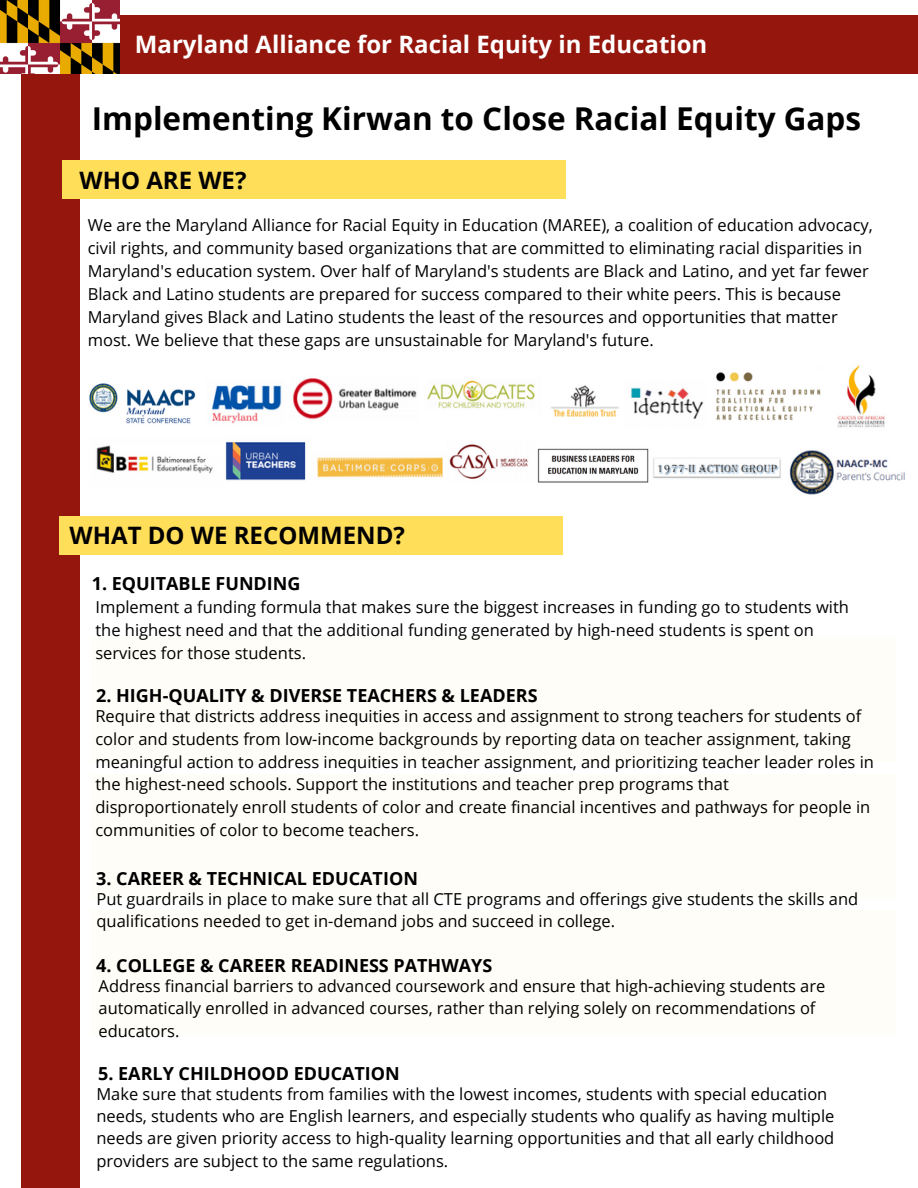
<style>
.page{position:relative;width:918px;height:1188px;background:#fff}
.page>*{position:absolute;margin:0;border:0;box-sizing:border-box;transform-origin:0 0}
.t1{font:700 31.5px "Open Sans";color:#000}
.t2{font:700 24px "Open Sans";color:#fff}
.t3{font:700 24px "Open Sans";color:#000}
.t4{font:700 18px "Open Sans";color:#000}
.t5{font:16.5px/22.8px "Open Sans";color:#000}
</style>
<div class="page">
<div style="left:92px;top:638px;width:804px;height:124px;background:#fffdf7"></div>
<div style="left:92px;top:774px;width:804px;height:125px;background:#fffdf7"></div>
<div style="left:92px;top:910px;width:804px;height:125px;background:#fffdf7"></div>
<div style="left:21px;top:15px;width:897px;height:58px;background:#95160c"></div>
<div style="left:21px;top:73px;width:59px;height:1115px;background:#95160c"></div>
<div style="left:63px;top:160px;width:503px;height:39px;background:#ffde59"></div>
<div style="left:60px;top:516px;width:503px;height:38px;background:#ffde59"></div>
<img style="left:0;top:0;width:119px;height:73px">
<img style="left:537px;top:448px;width:112px;height:35px">
<img style="left:211px;top:385px;width:71px;height:38px">
<img style="left:89px;top:383px;width:107px;height:41px">
<img style="left:292px;top:378px;width:125px;height:41px">
<img style="left:427px;top:380px;width:108px;height:29px">
<img style="left:449px;top:444px;width:79px;height:35px">
<img style="left:96px;top:445px;width:117px;height:29px">
<img style="left:551px;top:385px;width:153px;height:34px">
<img style="left:225px;top:442px;width:81px;height:39px">
<img style="left:716px;top:372px;width:105px;height:48px">
<img style="left:837px;top:364px;width:48px;height:64px">
<img style="left:789px;top:450px;width:116px;height:45px">
<img style="left:317px;top:457px;width:126px;height:21px">
<img style="left:653px;top:458px;width:128px;height:20px">
<h2 class="t2" style="left:135px;top:28px;width:574px">Maryland Alliance for Racial Equity in Education</h2>
<h1 class="t1" style="left:92px;top:97px;width:771px">Implementing Kirwan to Close Racial Equity Gaps</h1>
<h2 class="t3" style="left:79px;top:163px;width:169px">WHO ARE WE?</h2>
<p class="t5" style="left:88px;top:213px;width:787px">We are the Maryland Alliance for Racial Equity in Education (MAREE), a coalition of education advocacy, civil rights, and community based organizations that are committed to eliminating racial disparities in Maryland's education system. Over half of Maryland's students are Black and Latino, and yet far fewer Black and Latino students are prepared for success compared to their white peers. This is because Maryland gives Black and Latino students the least of the resources and opportunities that matter most. We believe that these gaps are unsustainable for Maryland's future.</p>
<h2 class="t3" style="left:70px;top:519px;width:337px">WHAT DO WE RECOMMEND?</h2>
<p class="t4" style="left:92px;top:571px;width:210px">1. EQUITABLE FUNDING</p>
<p class="t5" style="left:95px;top:595px;width:755px">Implement a funding formula that makes sure the biggest increases in funding go to students with the highest need and that the additional funding generated by high-need students is spent on services for those students.</p>
<p class="t4" style="left:96px;top:683px;width:443px">2. HIGH-QUALITY &amp; DIVERSE TEACHERS &amp; LEADERS</p>
<p class="t5" style="left:95px;top:704px;width:780px">Require that districts address inequities in access and assignment to strong teachers for students of color and students from low-income backgrounds by reporting data on teacher assignment, taking meaningful action to address inequities in teacher assignment, and prioritizing teacher leader roles in the highest-need schools. Support the institutions and teacher prep programs that disproportionately enroll students of color and create financial incentives and pathways for people in communities of color to become teachers.</p>
<p class="t4" style="left:96px;top:865px;width:323px">3. CAREER &amp; TECHNICAL EDUCATION</p>
<p class="t5" style="left:96px;top:887px;width:763px">Put guardrails in place to make sure that all CTE programs and offerings give students the skills and qualifications needed to get in-demand jobs and succeed in college.</p>
<p class="t4" style="left:96px;top:953px;width:398px">4. COLLEGE &amp; CAREER READINESS PATHWAYS</p>
<p class="t5" style="left:99px;top:974px;width:728px">Address financial barriers to advanced coursework and ensure that high-achieving students are automatically enrolled in advanced courses, rather than relying solely on recommendations of educators.</p>
<p class="t4" style="left:98px;top:1061px;width:303px">5. EARLY CHILDHOOD EDUCATION</p>
<p class="t5" style="left:96px;top:1082px;width:740px;line-height:22.4px">Make sure that students from families with the lowest incomes, students with special education needs, students who are English learners, and especially students who qualify as having multiple needs are given priority access to high-quality learning opportunities and that all early childhood providers are subject to the same regulations.</p>
</div>
